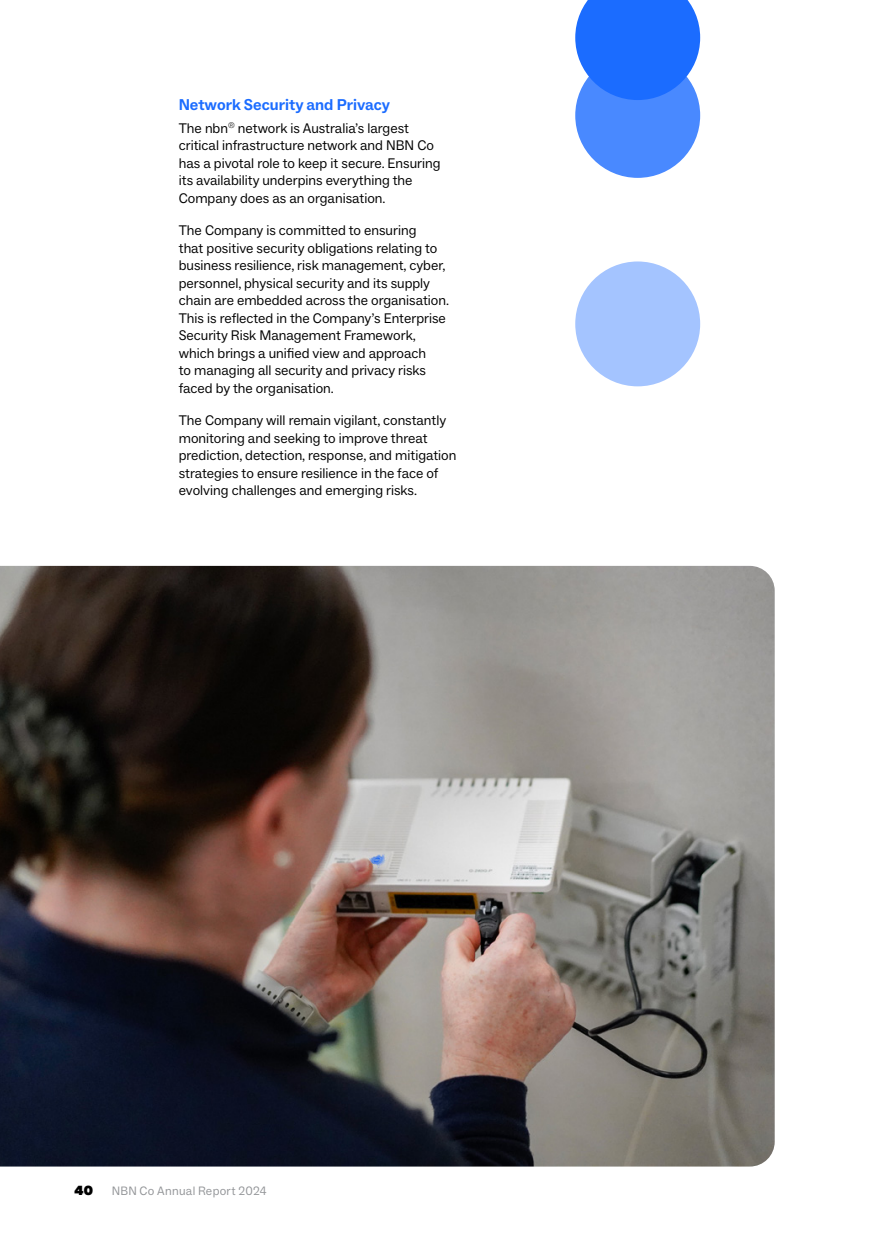
<style>
.page{position:relative;width:874px;height:1241px;background:#fff}
.page>*{position:absolute;margin:0;border:0;box-sizing:border-box;transform-origin:0 0}
.t1{font:700 15.75px "ABC Social";color:#1b6cff}
.t2{font:14px/17.5px "ABC Social";color:#000}
.t3{font:12.25px "ABC Social";letter-spacing:.02em;color:#939598}
.t4{font:12.25px "Supreme LL Jumbo";color:#000}
</style>
<div class="page">
<img style="left:0;top:566px;width:774px;height:600px">
<div style="left:575px;top:261px;width:124px;height:125px;background:#a4c4ff;border-radius:50%"></div>
<div style="left:575px;top:53px;width:124px;height:125px;background:#4989ff;border-radius:50%"></div>
<svg style="left:575px;top:0;width:124px;height:100px;background:#2f78ff"></svg>
<p class="t1" style="left:179px;top:95px;width:213px">Network Security and Privacy</p>
<p class="t2" style="left:179px;top:119px;width:263px">The nbn<sup>®</sup> network is Australia’s largest critical infrastructure network and NBN Co has a pivotal role to keep it secure. Ensuring its availability underpins everything the Company does as an organisation.</p>
<p class="t2" style="left:179px;top:222px;width:272px">The Company is committed to ensuring<br>that positive security obligations relating to business resilience, risk management, cyber, personnel, physical security and its supply chain are embedded across the organisation.<br>This is reflected in the Company’s Enterprise Security Risk Management Framework, which brings a unified view and approach<br>to managing all security and privacy risks faced by the organisation.</p>
<p class="t2" style="left:179px;top:411px;width:279px">The Company will remain vigilant, constantly monitoring and seeking to improve threat prediction, detection, response, and mitigation strategies to ensure resilience in the face of evolving challenges and emerging risks.</p>
<p class="t4" style="left:74px;top:1183px;width:20px">40</p>
<p class="t3" style="left:112px;top:1182px;width:156px">NBN Co Annual Report 2024</p>
</div>
